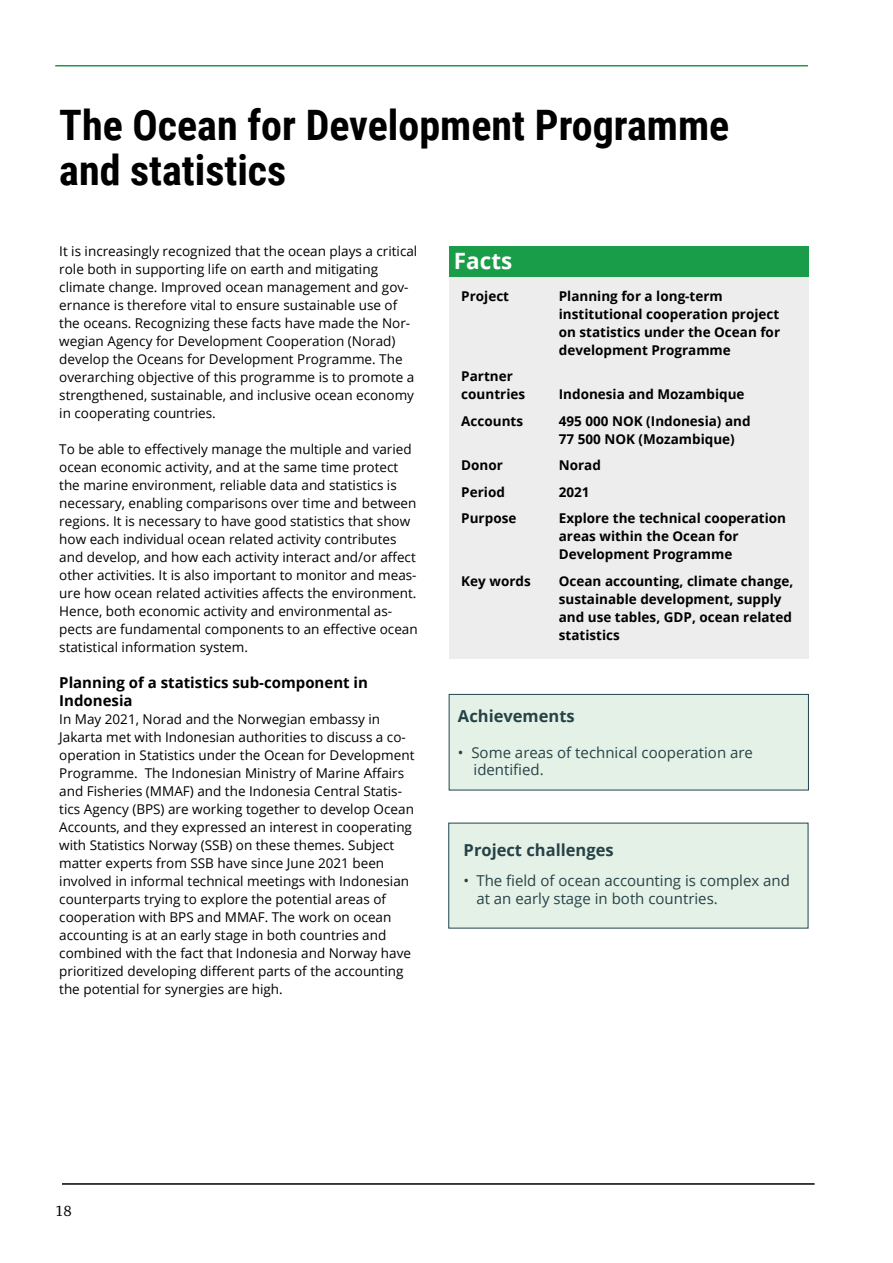
<style>
.page{position:relative;width:893px;height:1263px;background:#fff}
.page>*{position:absolute;margin:0;border:0;box-sizing:border-box;transform-origin:0 0}
.Prosjekt_LAND{font:700 42px/45px "Roboto Condensed";color:#000}
.Facts_tittel_hvit{font:700 22.5px "Open Sans";color:#fff}
.Faktaboks_overskrift{font:700 16.5px "Open Sans";color:#274247}
.Achievments_Projects{font:15px/18px "Open Sans";color:#274247}
.Faktaboks_overskrift-2{font:15px/16.5px "Open Sans";color:#274247}
.Overskrift2{font:700 15px/18px "Open Sans";color:#000}
.t1{font:15px "Charter ITC Std";color:#000}
.t2{font:13.5px/18px "Open Sans";color:#000}
.Faktaboks_tekst{font:700 13.5px/18px "Open Sans";color:#000}
</style>
<div class="page">
<hr style="left:55px;top:65px;width:753px;height:1px;background:#1a9d49">
<div style="left:449px;top:275px;width:360px;height:384px;background:#ededee"></div>
<div style="left:449px;top:246px;width:359px;height:30px;background:#1a9d49"></div>
<div style="left:449px;top:823px;width:359px;height:105px;background:#e3f1e6"></div>
<div style="left:449px;top:694px;width:360px;height:96px;background:#e3f1e6;border:1px solid #21454f"></div>
<hr style="left:62px;top:1183px;width:753px;height:2px;background:#000">
<p class="Prosjekt_LAND" style="left:59px;top:101px;width:672px">The Ocean for Development Programme and statistics</p>
<p class="t2" style="left:59px;top:242px;width:360px">It is increasingly recognized that the ocean plays a critical role both in supporting life on earth and mitigating climate change. Improved ocean management and gov&shy;ernance is therefore vital to ensure sustainable use of the oceans. Recognizing these facts have made the Nor&shy;wegian Agency for Development Cooperation (Norad) develop the Oceans for Development Programme. The overarching objective of this programme is to promote a strengthened, sustainable, and inclusive ocean economy in cooperating countries.</p>
<p class="t2" style="left:59px;top:440px;width:360px">To be able to effectively manage the multiple and varied ocean economic activity, and at the same time protect the marine environment, reliable data and statistics is necessary, enabling comparisons over time and between regions. It is necessary to have good statistics that show how each individual ocean related activity contributes and develop, and how each activity interact and/or affect other activities. It is also important to monitor and meas&shy;ure how ocean related activities affects the environment.<br>Hence, both economic activity and environmental as&shy;pects are fundamental components to an effective ocean statistical information system.</p>
<p class="Overskrift2" style="left:59px;top:673px;width:310px">Planning of a statistics sub-component in<br>Indonesia</p>
<p class="t2" style="left:59px;top:710px;width:357px">In May 2021, Norad and the Norwegian embassy in Jakarta met with Indonesian authorities to discuss a co&shy;operation in Statistics under the Ocean for Development Programme. The Indonesian Ministry of Marine Affairs and Fisheries (MMAF) and the Indonesia Central Statis&shy;tics Agency (BPS) are working together to develop Ocean Accounts, and they expressed an interest in cooperating with Statistics Norway (SSB) on these themes. Subject matter experts from SSB have since June 2021 been involved in informal technical meetings with Indonesian counterparts trying to explore the potential areas of cooperation with BPS and MMAF. The work on ocean accounting is at an early stage in both countries and combined with the fact that Indonesia and Norway have prioritized developing different parts of the accounting the potential for synergies are high.</p>
<p class="Facts_tittel_hvit" style="left:454px;top:245px;width:60px">Facts</p>
<p class="Faktaboks_tekst" style="left:461px;top:287px;width:49px">Project</p>
<p class="Faktaboks_tekst" style="left:559px;top:287px;width:223px">Planning for a long-term institutional cooperation project on statistics under the Ocean for development Programme</p>
<p class="Faktaboks_tekst" style="left:461px;top:367px;width:65px">Partner countries</p>
<p class="Faktaboks_tekst" style="left:559px;top:385px;width:187px">Indonesia and Mozambique</p>
<p class="Faktaboks_tekst" style="left:461px;top:412px;width:63px">Accounts</p>
<p class="Faktaboks_tekst" style="left:559px;top:412px;width:193px">495 000 NOK (Indonesia) and<br>77 500 NOK (Mozambique)</p>
<p class="Faktaboks_tekst" style="left:461px;top:456px;width:43px">Donor</p>
<p class="Faktaboks_tekst" style="left:559px;top:456px;width:44px">Norad</p>
<p class="Faktaboks_tekst" style="left:461px;top:483px;width:45px">Period</p>
<p class="Faktaboks_tekst" style="left:559px;top:483px;width:32px">2021</p>
<p class="Faktaboks_tekst" style="left:461px;top:509px;width:57px">Purpose</p>
<p class="Faktaboks_tekst" style="left:559px;top:509px;width:229px">Explore the technical cooperation areas within the Ocean for<br>Development Programme</p>
<p class="Faktaboks_tekst" style="left:461px;top:572px;width:71px">Key words</p>
<p class="Faktaboks_tekst" style="left:559px;top:572px;width:236px">Ocean accounting, climate change, sustainable development, supply and use tables, GDP, ocean related statistics</p>
<p class="Faktaboks_overskrift" style="left:458px;top:705px;width:118px">Achievements</p>
<p class="Faktaboks_overskrift-2" style="left:474px;top:744px;width:281px;text-indent:-16px">• Some areas of technical cooperation are identified.</p>
<p class="Faktaboks_overskrift" style="left:464px;top:838px;width:152px">Project challenges</p>
<p class="Achievments_Projects" style="left:476px;top:871px;width:315px;text-indent:-13px">• The field of ocean accounting is complex and at an early stage in both countries.</p>
<p class="t1" style="left:55px;top:1202px;width:18px">18</p>
</div>
